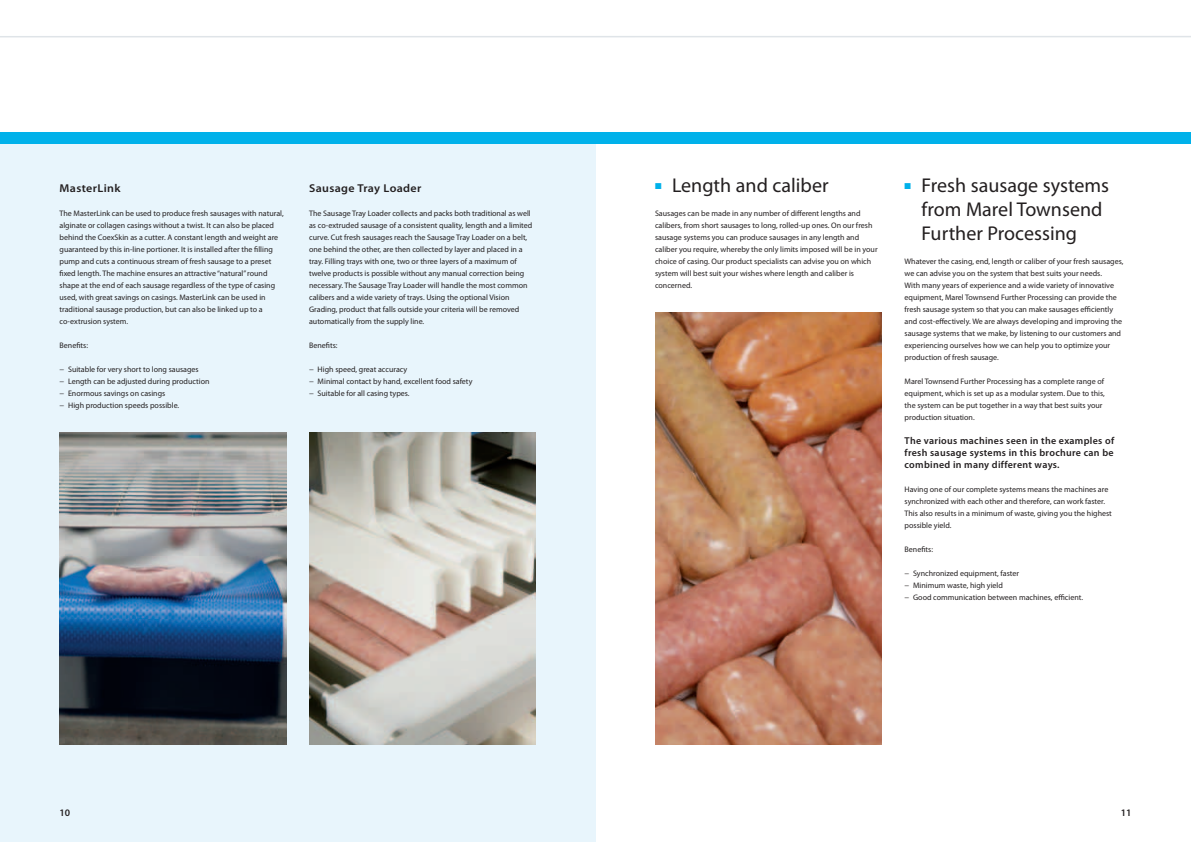
<style>
.page{position:relative;width:1191px;height:842px;background:#fff}
.page>*{position:absolute;margin:0;border:0;box-sizing:border-box;transform-origin:0 0}
.t1{font:20px/24px "Myriad Pro";color:#231f20}
.t2{font:600 11.4px "Myriad Pro";letter-spacing:.03em;color:#231f20;scale:1.05 1}
.t3{font:600 10px/12px "Myriad Pro";letter-spacing:.03em;color:#231f20;text-align:justify}
.t4{font:8px/12px "Myriad Pro";color:#231f20}
.s1{color:#00b1ea}
</style>
<div class="page">
<div style="left:0;top:138px;width:595px;height:704px;background:#e8f5fc"></div>
<img style="left:655px;top:312px;width:227px;height:432px">
<img style="left:60px;top:432px;width:226px;height:312px">
<img style="left:309px;top:432px;width:227px;height:312px">
<div style="left:0;top:132px;width:1191px;height:12px;background:#00b1ea"></div>
<hr style="left:0;top:36px;width:1191px;height:1px;background:#dfe4e8">
<h2 class="t2" style="left:60px;top:182px;width:59px">MasterLink</h2>
<p class="t4" style="left:60px;top:207px;width:226px">The MasterLink can be used to produce fresh sausages with natural, alginate or collagen casings without a twist. It can also be placed behind the CoexSkin as a cutter. A constant length and weight are guaranteed by this in-line portioner. It is installed after the filling pump and cuts a continuous stream of fresh sausage to a preset fixed length. The machine ensures an attractive “natural” round shape at the end of each sausage regardless of the type of casing used, with great savings on casings. MasterLink can be used in traditional sausage production, but can also be linked up to a co-extrusion system.</p>
<p class="t4" style="left:60px;top:339px;width:30px">Benefits:</p>
<p class="t4" style="left:60px;top:363px;width:151px">− Suitable for very short to long sausages<br>− Length can be adjusted during production − Enormous savings on casings<br>− High production speeds possible.</p>
<h2 class="t2" style="left:309px;top:182px;width:108px">Sausage Tray Loader</h2>
<p class="t4" style="left:309px;top:207px;width:225px">The Sausage Tray Loader collects and packs both traditional as well as co-extruded sausage of a consistent quality, length and a limited curve. Cut fresh sausages reach the Sausage Tray Loader on a belt, one behind the other, are then collected by layer and placed in a tray. Filling trays with one, two or three layers of a maximum of twelve products is possible without any manual correction being necessary. The Sausage Tray Loader will handle the most common calibers and a wide variety of trays. Using the optional Vision Grading, product that falls outside your criteria will be removed automatically from the supply line.</p>
<p class="t4" style="left:309px;top:339px;width:30px">Benefits:</p>
<p class="t4" style="left:309px;top:363px;width:165px">− High speed, great accuracy<br>− Minimal contact by hand, excellent food safety − Suitable for all casing types.</p>
<h1 class="t1" style="left:655px;top:174px;width:175px"><span class="s1">■</span> Length and caliber</h1>
<p class="t4" style="left:655px;top:207px;width:224px">Sausages can be made in any number of different lengths and calibers, from short sausages to long, rolled-up ones. On our fresh sausage systems you can produce sausages in any length and caliber you require, whereby the only limits imposed will be in your choice of casing. Our product specialists can advise you on which system will best suit your wishes where length and caliber is concerned.</p>
<h1 class="t1" style="left:921px;top:174px;width:189px;text-indent:-17px"><span class="s1">■</span> Fresh sausage systems from Marel Townsend<br>Further Processing</h1>
<p class="t4" style="left:904px;top:255px;width:220px">Whatever the casing, end, length or caliber of your fresh sausages, we can advise you on the system that best suits your needs.<br>With many years of experience and a wide variety of innovative equipment, Marel Townsend Further Processing can provide the fresh sausage system so that you can make sausages efficiently and cost-effectively. We are always developing and improving the sausage systems that we make, by listening to our customers and experiencing ourselves how we can help you to optimize your production of fresh sausage.</p>
<p class="t4" style="left:904px;top:375px;width:202px">Marel Townsend Further Processing has a complete range of equipment, which is set up as a modular system. Due to this, the system can be put together in a way that best suits your production situation.</p>
<p class="t3" style="left:904px;top:435px;width:211px">The various machines seen in the examples of fresh sausage systems in this brochure can be combined in many different ways.</p>
<p class="t4" style="left:904px;top:483px;width:209px">Having one of our complete systems means the machines are synchronized with each other and therefore, can work faster.<br>This also results in a minimum of waste, giving you the highest possible yield.</p>
<p class="t4" style="left:904px;top:543px;width:30px">Benefits:</p>
<p class="t4" style="left:904px;top:567px;width:180px">− Synchronized equipment, faster<br>− Minimum waste, high yield<br>− Good communication between machines, efficient.</p>
<p class="t3" style="left:60px;top:807px;width:12px">10</p>
<p class="t3" style="left:1120px;top:807px;width:12px">11</p>
</div>
